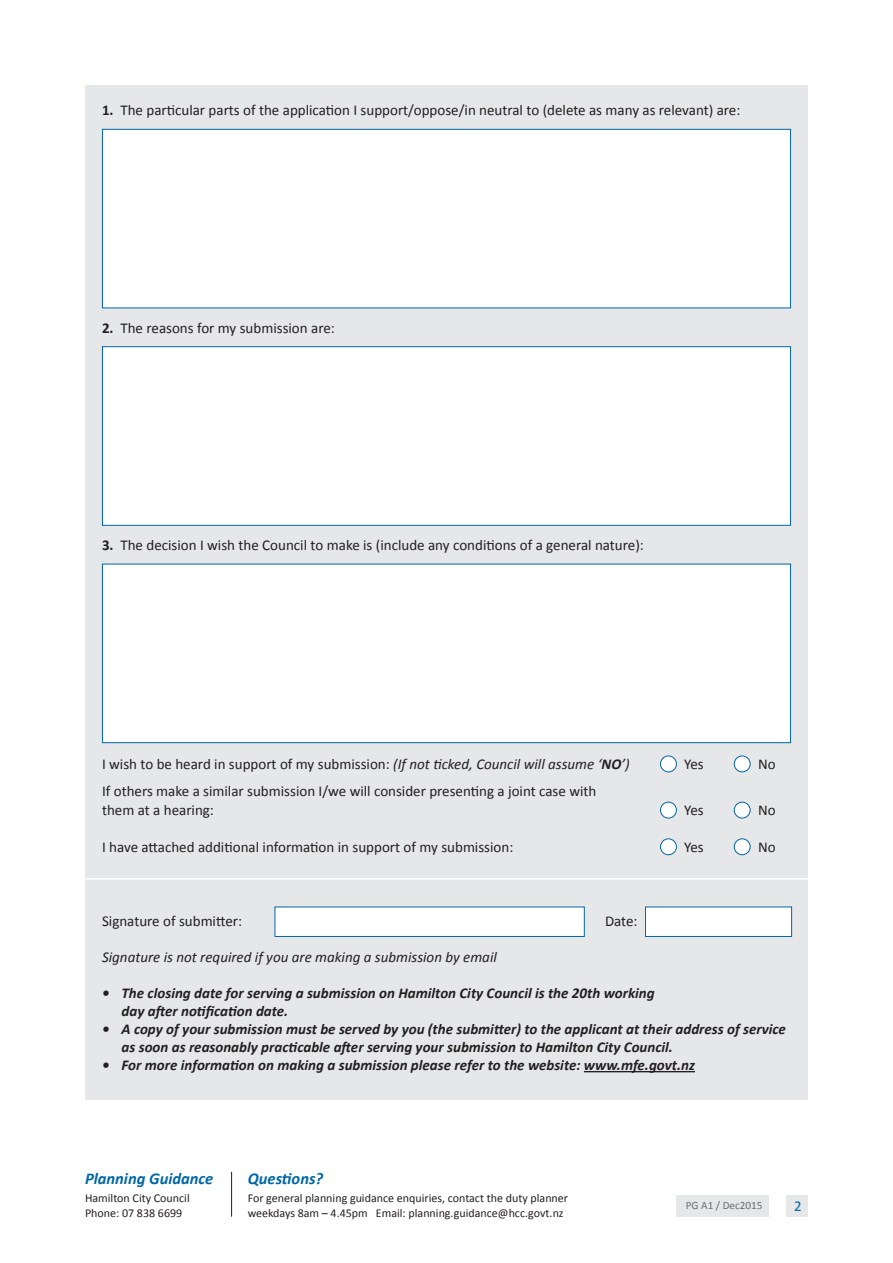
<style>
.page{position:relative;width:893px;height:1263px;background:#fff}
.page>*{position:absolute;margin:0;border:0;box-sizing:border-box;transform-origin:0 0}
.t1{font:italic 700 16.5px "Calibri";color:#0066a5}
.t2{font:15px/19.6px "Calibri";color:#231f20}
.t3{font:italic 700 15px/18px "Calibri";color:#231f20}
.t4{font:italic 15px "Calibri";color:#231f20}
.t5{font:15px "Calibri";color:#0066a5}
.t6{font:12px/14.4px "Calibri";color:#231f20}
.t7{font:11.1px "Calibri";color:#6c6d70}
.s1{font-weight:700}
.s2{font-style:italic}
.s3{font-weight:700;font-style:italic}
</style>
<div class="page">
<div style="left:787px;top:1195px;width:21px;height:21px;background:#e6e7e9"></div>
<div style="left:677px;top:1195px;width:92px;height:21px;background:#e6e7e9"></div>
<hr style="left:231px;top:1172px;width:1px;height:45px;background:#231f20">
<div style="left:85px;top:85px;width:723px;height:1015px;background:#e6e7e9"></div>
<div style="left:102px;top:129px;width:689px;height:179px;background:#fff;border:1px solid #0066a5"></div>
<div style="left:102px;top:346px;width:689px;height:180px;background:#fff;border:1px solid #0066a5"></div>
<div style="left:102px;top:564px;width:689px;height:179px;background:#fff;border:1px solid #0066a5"></div>
<div style="left:660px;top:756px;width:16px;height:16px;background:#fff;border-radius:50%"></div>
<div style="left:660px;top:755px;width:17px;height:17px;border:1px solid #0066a5;border-radius:50%"></div>
<div style="left:734px;top:756px;width:16px;height:16px;background:#fff;border-radius:50%"></div>
<div style="left:734px;top:755px;width:16px;height:17px;border:1px solid #0066a5;border-radius:50%"></div>
<div style="left:660px;top:802px;width:16px;height:16px;background:#fff;border-radius:50%"></div>
<div style="left:660px;top:802px;width:17px;height:16px;border:1px solid #0066a5;border-radius:50%"></div>
<div style="left:734px;top:802px;width:16px;height:16px;background:#fff;border-radius:50%"></div>
<div style="left:734px;top:802px;width:16px;height:16px;border:1px solid #0066a5;border-radius:50%"></div>
<div style="left:660px;top:839px;width:16px;height:16px;background:#fff;border-radius:50%"></div>
<div style="left:660px;top:838px;width:17px;height:17px;border:1px solid #0066a5;border-radius:50%"></div>
<div style="left:734px;top:839px;width:16px;height:16px;background:#fff;border-radius:50%"></div>
<div style="left:734px;top:838px;width:16px;height:17px;border:1px solid #0066a5;border-radius:50%"></div>
<hr style="left:60px;top:878px;width:773px;height:2px;background:#fff">
<hr style="left:584px;top:1071px;width:111px;height:1px;background:#231f20">
<div style="left:275px;top:906px;width:310px;height:31px;background:#fff;border:1px solid #0066a5"></div>
<div style="left:645px;top:906px;width:147px;height:31px;background:#fff;border:1px solid #0066a5"></div>
<p class="t2" style="left:102px;top:101px;width:640px"><span class="s1">1.</span> The particular parts of the application I support/oppose/in neutral to (delete as many as relevant) are:</p>
<p class="t2" style="left:102px;top:318px;width:234px"><span class="s1">2.</span> The reasons for my submission are:</p>
<p class="t2" style="left:102px;top:535px;width:543px"><span class="s1">3.</span> The decision I wish the Council to make is (include any conditions of a general nature):</p>
<p class="t2" style="left:102px;top:754px;width:529px">I wish to be heard in support of my submission: <span class="s2">(If not ticked, Council will assume ‘</span><span class="s3">NO</span><span class="s2">’)</span></p>
<p class="t2" style="left:684px;top:754px;width:21px">Yes</p>
<p class="t2" style="left:758px;top:754px;width:19px">No</p>
<p class="t2" style="left:102px;top:781px;width:496px">If others make a similar submission I/we will consider presenting a joint case with them at a hearing:</p>
<p class="t2" style="left:684px;top:801px;width:21px">Yes</p>
<p class="t2" style="left:758px;top:801px;width:19px">No</p>
<p class="t2" style="left:102px;top:837px;width:413px">I have attached additional information in support of my submission:</p>
<p class="t2" style="left:684px;top:837px;width:21px">Yes</p>
<p class="t2" style="left:758px;top:837px;width:19px">No</p>
<p class="t2" style="left:102px;top:911px;width:142px">Signature of submitter:</p>
<p class="t2" style="left:605px;top:911px;width:34px">Date:</p>
<p class="t4" style="left:102px;top:947px;width:396px">Signature is not required if you are making a submission by email</p>
<p class="t3" style="left:122px;top:984px;width:535px;text-indent:-20px">• The closing date for serving a submission on Hamilton City Council is the 20th working day after notification date.</p>
<p class="t3" style="left:122px;top:1020px;width:666px;text-indent:-20px">• A copy of your submission must be served by you (the submitter) to the applicant at their address of service as soon as reasonably practicable after serving your submission to Hamilton City Council.</p>
<p class="t3" style="left:102px;top:1056px;width:594px">• For more information on making a submission please refer to the website: www.mfe.govt.nz</p>
<p class="t1" style="left:85px;top:1168px;width:130px">Planning Guidance</p>
<p class="t6" style="left:85px;top:1191px;width:106px">Hamilton City Council<br>Phone: 07 838 6699</p>
<p class="t1" style="left:248px;top:1168px;width:77px">Questions?</p>
<p class="t6" style="left:248px;top:1191px;width:322px">For general planning guidance enquiries, contact the duty planner weekdays 8am – 4.45pm Email: planning.guidance@hcc.govt.nz</p>
<p class="t7" style="left:686px;top:1199px;width:78px">PG A1 / Dec2015</p>
<p class="t5" style="left:794px;top:1196px;width:9px">2</p>
</div>
